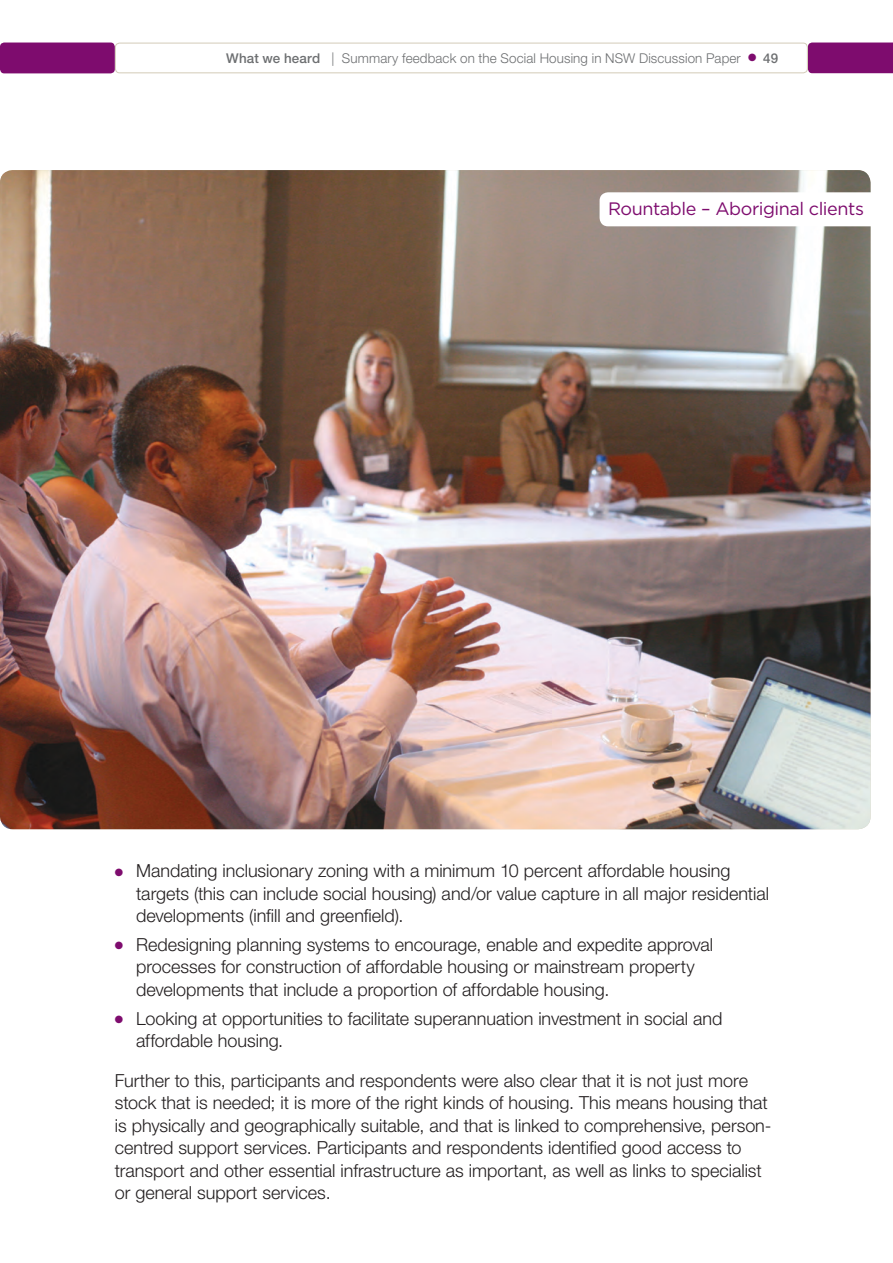
<style>
.page{position:relative;width:893px;height:1263px;background:#fff}
.page>*{position:absolute;margin:0;border:0;box-sizing:border-box;transform-origin:0 0}
.FACS_body_copy{font:300 18px/22.5px "Helvetica Neue LT Std";color:#231f20}
.FACS_pull_quote{font:18px "Gotham";letter-spacing:-.025em;color:#7e0c6e}
.t1{font:300 13.5px "Helvetica Neue LT Std";letter-spacing:.01em;color:#6d6f71}
.s1{font-weight:500}
.s2{color:#7e0c6e}
</style>
<div class="page">
<div style="left:808px;top:43px;width:85px;height:30px;background:#7e0c6e"></div>
<div style="left:115px;top:43px;width:693px;height:30px;border:1px solid #d3cbb8;border-radius:4px"></div>
<div style="left:0;top:43px;width:115px;height:30px;background:#7e0c6e;border-radius:4px"></div>
<img style="left:0;top:170px;width:870px;height:659px">
<svg style="left:600px;top:192px;width:271px;height:34px"></svg>
<p class="t1" style="left:226px;top:49px;width:553px"><span class="s1">What we heard</span> | Summary feedback on the Social Housing in NSW Discussion Paper <span class="s2">●</span> <span class="s1">49</span></p>
<p class="FACS_pull_quote" style="left:608px;top:197px;width:257px">Rountable – Aboriginal clients</p>
<p class="FACS_body_copy" style="left:136px;top:859px;width:634px;text-indent:-21px"><span class="s2">●</span> Mandating inclusionary zoning with a minimum 10 percent affordable housing targets (this can include social housing) and/or value capture in all major residential developments (infill and greenfield).</p>
<p class="FACS_body_copy" style="left:136px;top:933px;width:579px;text-indent:-21px"><span class="s2">●</span> Redesigning planning systems to encourage, enable and expedite approval processes for construction of affordable housing or mainstream property developments that include a proportion of affordable housing.</p>
<p class="FACS_body_copy" style="left:136px;top:1007px;width:588px;text-indent:-21px"><span class="s2">●</span> Looking at opportunities to facilitate superannuation investment in social and affordable housing.</p>
<p class="FACS_body_copy" style="left:115px;top:1069px;width:658px">Further to this, participants and respondents were also clear that it is not just more stock that is needed; it is more of the right kinds of housing. This means housing that is physically and geographically suitable, and that is linked to comprehensive, person&shy;centred support services. Participants and respondents identified good access to transport and other essential infrastructure as important, as well as links to specialist or general support services.</p>
</div>
